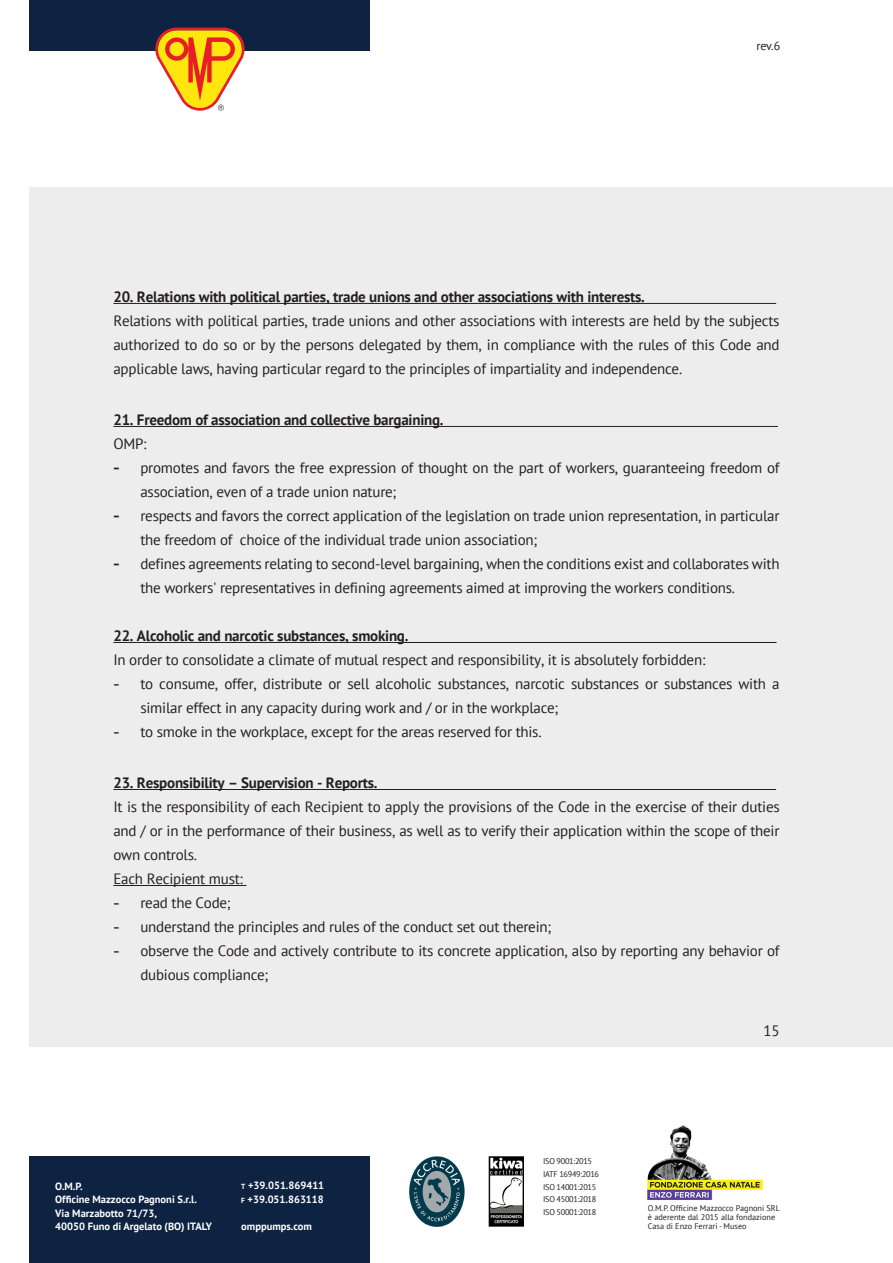
<style>
.page{position:relative;width:893px;height:1263px;background:#fff}
.page>*{position:absolute;margin:0;border:0;box-sizing:border-box;transform-origin:0 0}
.t1{font:15px/24px "PT Sans";letter-spacing:-.015em;color:#231f20}
.Heading_2{font:700 15px "PT Sans";letter-spacing:-.015em;color:#231f20}
.t2{font:12px "PT Sans";color:#231f20}
.t3{font:700 10.5px/13.5px "PT Sans";color:#fff}
.t4{font:8.25px/9.1px "PT Sans";letter-spacing:-.01em;color:#231f20}
.t5{font:8.25px/12.6px "PT Sans";letter-spacing:-.035em;color:#231f20}
.s1{font-family:"Arial";font-size:18px}
.s2{font-family:"Times New Roman";font-size:18px}
.s3{font-size:7.35px}
</style>
<div class="page">
<div style="left:30px;top:187px;width:863px;height:859px;background:#ededee"></div>
<div style="left:30px;top:1157px;width:340px;height:106px;background:#0e2241"></div>
<div style="left:30px;top:0;width:340px;height:51px;background:#0e2241"></div>
<img style="left:647px;top:1125px;width:116px;height:75px">
<svg style="left:155px;top:28px;width:90px;height:83px"></svg>
<img style="left:409px;top:1157px;width:114px;height:69px">
<hr style="left:113px;top:303px;width:663px;height:1px;background:#231f20">
<hr style="left:113px;top:426px;width:665px;height:1px;background:#231f20">
<hr style="left:113px;top:642px;width:664px;height:1px;background:#231f20">
<hr style="left:113px;top:789px;width:663px;height:1px;background:#231f20">
<hr style="left:113px;top:885px;width:133px;height:1px;background:#231f20">
<p class="t2" style="left:756px;top:38px;width:25px">rev.6</p>
<p class="Heading_2" style="left:113px;top:287px;width:533px">20. Relations with political parties, trade unions and other associations with interests.</p>
<p class="t1" style="left:113px;top:309px;width:668px;text-align:justify">Relations with political parties, trade unions and other associations with interests are held by the subjects authorized to do so or by the persons delegated by them, in compliance with the rules of this Code and applicable laws, having particular regard to the principles of impartiality and independence.</p>
<p class="Heading_2" style="left:113px;top:410px;width:332px">21. Freedom of association and collective bargaining.</p>
<p class="t1" style="left:113px;top:432px;width:35px">OMP:</p>
<p class="t1" style="left:140px;top:456px;width:641px;text-indent:-27px"><span class="s1">-</span> promotes and favors the free expression of thought on the part of workers, guaranteeing freedom of association, even of a trade union nature;</p>
<p class="t1" style="left:140px;top:504px;width:641px;text-indent:-27px"><span class="s1">-</span> respects and favors the correct application of the legislation on trade union representation, in particular the freedom of choice of the individual trade union association;</p>
<p class="t1" style="left:140px;top:552px;width:641px;text-indent:-27px"><span class="s1">-</span> defines agreements relating to second-level bargaining, when the conditions exist and collaborates with the workers' representatives in defining agreements aimed at improving the workers conditions.</p>
<p class="Heading_2" style="left:113px;top:626px;width:297px">22. Alcoholic and narcotic substances, smoking.</p>
<p class="t1" style="left:113px;top:648px;width:593px">In order to consolidate a climate of mutual respect and responsibility, it is absolutely forbidden:</p>
<p class="t1" style="left:140px;top:672px;width:641px;text-indent:-27px"><span class="s2">-</span> to consume, offer, distribute or sell alcoholic substances, narcotic substances or substances with a similar effect in any capacity during work and / or in the workplace;</p>
<p class="t1" style="left:113px;top:720px;width:430px"><span class="s2">-</span> to smoke in the workplace, except for the areas reserved for this.</p>
<p class="Heading_2" style="left:113px;top:773px;width:266px">23. Responsibility – Supervision - Reports.</p>
<p class="t1" style="left:113px;top:795px;width:668px;text-align:justify">It is the responsibility of each Recipient to apply the provisions of the Code in the exercise of their duties and / or in the performance of their business, as well as to verify their application within the scope of their own controls.</p>
<p class="t1" style="left:113px;top:867px;width:131px">Each Recipient must:</p>
<p class="t1" style="left:113px;top:891px;width:119px"><span class="s2">-</span> read the Code;</p>
<p class="t1" style="left:113px;top:915px;width:439px"><span class="s2">-</span> understand the principles and rules of the conduct set out therein;</p>
<p class="t1" style="left:140px;top:939px;width:641px;text-indent:-27px"><span class="s2">-</span> observe the Code and actively contribute to its concrete application, also by reporting any behavior of dubious compliance;</p>
<p class="t3" style="left:55px;top:1179px;width:158px">O.M.P.<br>Officine Mazzocco Pagnoni S.r.l.<br>Via Marzabotto 71/73,<br>40050 Funo di Argelato (BO) ITALY</p>
<p class="t3" style="left:241px;top:1178px;width:85px"><span class="s3">t</span> +39.051.869411 <span class="s3">f</span> +39.051.863118</p>
<p class="t3" style="left:241px;top:1219px;width:72px">omppumps.com</p>
<p class="t5" style="left:543px;top:1155px;width:57px">ISO 9001:2015<br>IATF 16949:2016<br>ISO 14001:2015<br>ISO 45001:2018<br>ISO 50001:2018</p>
<p class="t1" style="left:763px;top:1018px;width:18px">15</p>
<p class="t4" style="left:648px;top:1203px;width:134px">O.M.P. Officine Mazzocco Pagnoni SRL è aderente dal 2015 alla fondazione<br>Casa di Enzo Ferrari - Museo</p>
</div>
